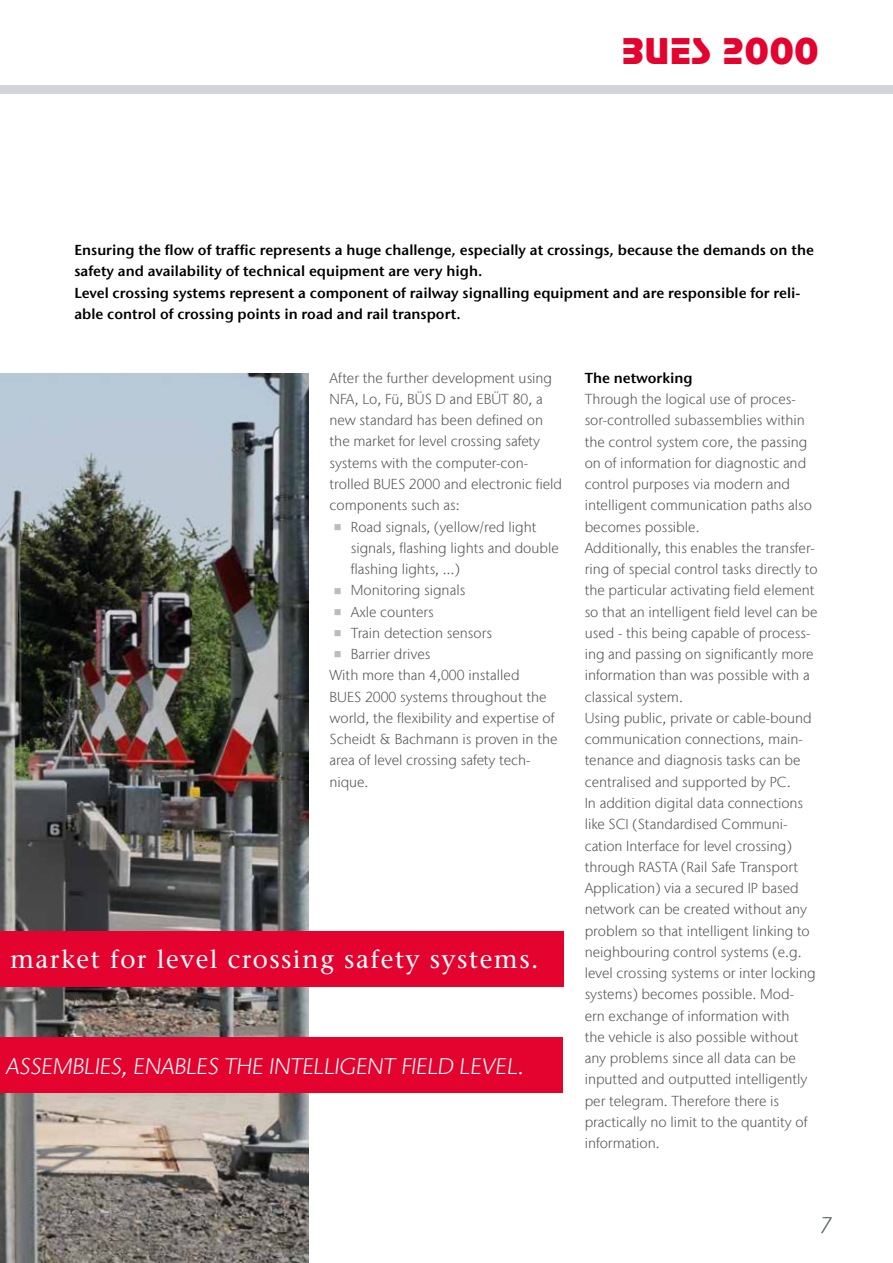
<style>
.page{position:relative;width:893px;height:1263px;background:#fff}
.page>*{position:absolute;margin:0;border:0;box-sizing:border-box;transform-origin:0 0}
.t1{font:36px "Stop";letter-spacing:.02em;color:#e4032e}
.t2{font:500 25.5px "Stone Serif Std";letter-spacing:.055em;color:#fff}
.t3{font:300 22.5px "Stone Sans IIITC Com";color:#fff}
.t4{font:300 22.5px "Stone Sans IIITC Com";color:#535d62}
.t5{font:300 14.4px/21.3px "Stone Sans IIITC Com";color:#575756}
.t6{font:14.4px/21.3px "ITC Stone Sans Com Semi";color:#000}
</style>
<div class="page">
<div style="left:0;top:85px;width:893px;height:9px;background:#d3d4d9"></div>
<img style="left:0;top:373px;width:308px;height:890px">
<div style="left:0;top:931px;width:563px;height:55px;background:#e4032e"></div>
<div style="left:0;top:1037px;width:562px;height:56px;background:#e4032e"></div>
<h1 class="t1" style="left:622px;top:29px;width:198px">BUES 2000</h1>
<p class="t6" style="left:74px;top:239px;width:741px">Ensuring the flow of traffic represents a huge challenge, especially at crossings, because the demands on the safety and availability of technical equipment are very high.<br>Level crossing systems represent a component of railway signalling equipment and are responsible for reli&shy;able control of crossing points in road and rail transport.</p>
<p class="t5" style="left:330px;top:367px;width:224px">After the further development using</p>
<p class="t5" style="left:330px;top:388px;width:215px">NFA, Lo, Fü, BÜS D and EBÜT 80, a</p>
<p class="t5" style="left:330px;top:409px;width:215px">new standard has been defined on</p>
<p class="t5" style="left:330px;top:431px;width:212px">the market for level crossing safety</p>
<p class="t5" style="left:330px;top:452px;width:200px">systems with the computer-con-</p>
<p class="t5" style="left:330px;top:473px;width:234px">trolled BUES 2000 and electronic field</p>
<p class="t5" style="left:330px;top:494px;width:132px">components such as:</p>
<p class="t5" style="left:351px;top:516px;width:187px">Road signals, (yellow/red light</p>
<p class="t5" style="left:351px;top:537px;width:210px">signals, flashing lights and double</p>
<p class="t5" style="left:351px;top:558px;width:111px">flashing lights, …)</p>
<p class="t5" style="left:351px;top:579px;width:116px">Monitoring signals</p>
<p class="t5" style="left:351px;top:601px;width:84px">Axle counters</p>
<p class="t5" style="left:351px;top:622px;width:143px">Train detection sensors</p>
<p class="t5" style="left:351px;top:643px;width:81px">Barrier drives</p>
<p class="t5" style="left:330px;top:665px;width:192px">With more than 4,000 installed</p>
<p class="t5" style="left:330px;top:686px;width:219px">BUES 2000 systems throughout the</p>
<p class="t5" style="left:330px;top:707px;width:227px">world, the flexibility and expertise of</p>
<p class="t5" style="left:330px;top:728px;width:230px">Scheidt &amp; -Bachmann is proven in the</p>
<p class="t5" style="left:330px;top:750px;width:203px">area of level crossing safety tech-</p>
<p class="t5" style="left:330px;top:771px;width:41px">nique.</p>
<h2 class="t2" style="left:10px;top:944px;width:530px">market for level crossing safety systems.</h2>
<h3 class="t3" style="left:5px;top:1052px;width:523px">ASSEMBLIES, ENABLES THE INTELLIGENT FIELD LEVEL.</h3>
<p class="t6" style="left:585px;top:367px;width:110px">The networking</p>
<p class="t5" style="left:585px;top:388px;width:234px">Through the logical use of proces&shy;sor-controlled subassemblies within the control system core, the passing on of information for diagnostic and control purposes via modern and intelligent communication paths also becomes possible.<br>Additionally, this enables the transfer&shy;ring of special control tasks directly to the particular activating field element so that an intelligent field level can be used - this being capable of process&shy;ing and passing on significantly more information than was possible with a classical system.<br>Using public, private or cable-bound communication connections, main&shy;tenance and diagnosis tasks can be centralised and supported by PC.<br>In addition digital data connections like SCI (Standardised Communi&shy;cation Interface for level crossing) through RASTA (Rail Safe Transport Application) via a secured IP based network can be created without any problem so that intelligent linking to neighbouring control systems (e.g. level crossing systems or inter locking systems) becomes possible. Mod&shy;ern exchange of information with<br>the vehicle is also possible without any problems since all data can be inputted and outputted intelligently per telegram. Therefore there is practically no limit to the quantity of information.</p>
<h3 class="t4" style="left:819px;top:1211px;width:17px">7</h3>
</div>
